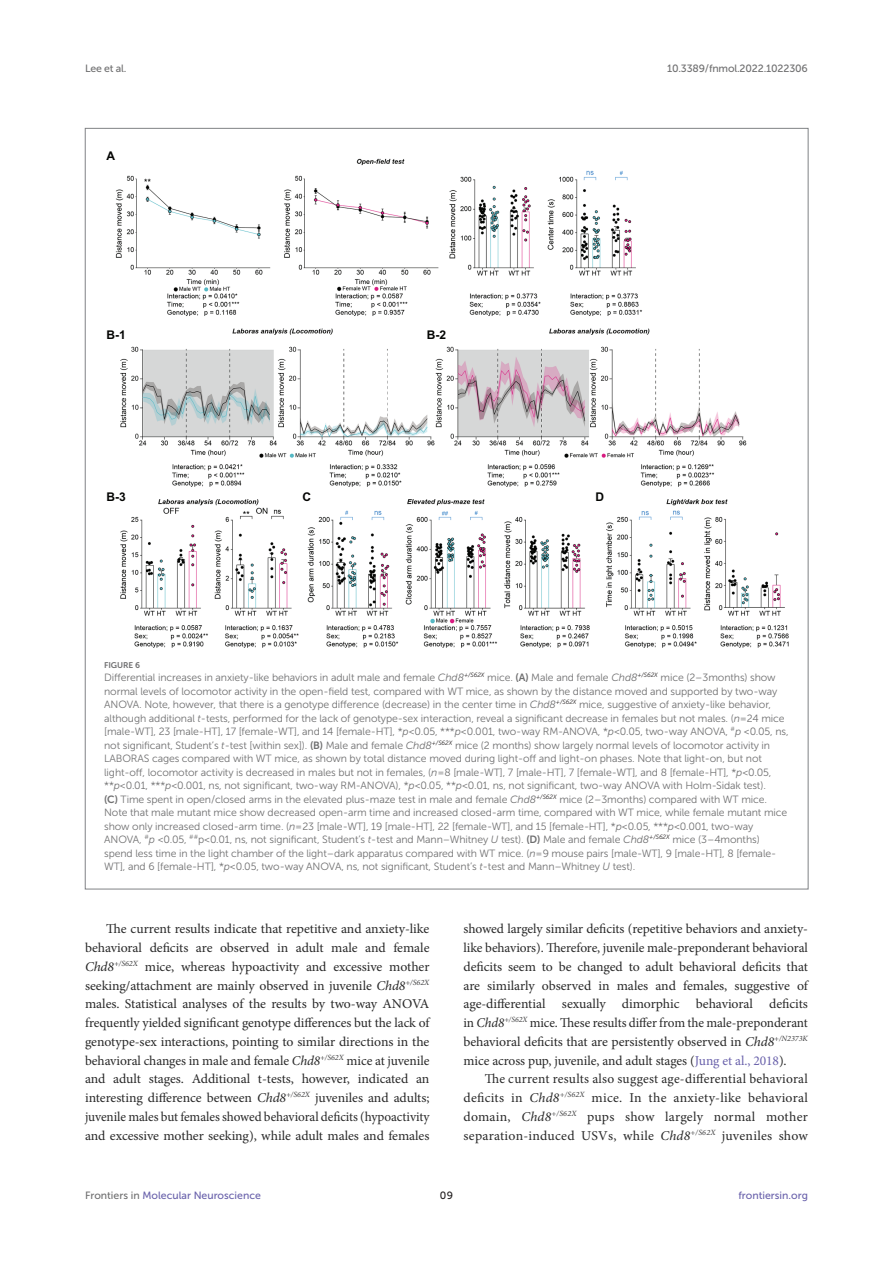
<style>
.page{position:relative;width:893px;height:1263px;background:#fff}
.page>*{position:absolute;margin:0;border:0;box-sizing:border-box;transform-origin:0 0}
.TEXT{font:13.5px/18.8px "Minion Pro";letter-spacing:-.005em;color:#292929;text-align:justify}
.t1{font:700 12px "Arial";color:#040503}
.FIG_LEG{font:10.5px/13.5px "Museo Sans 300";letter-spacing:-.01em;color:#6f6f70}
.t2{font:10.5px "Museo Sans 500";color:#6961ab}
.t3{font:10.5px "Museo Sans 500";letter-spacing:-.015em;color:#6f6f70}
.t4{font:10.5px "Museo Sans 500";color:#231f20}
.FIG_HD{font:8.25px "Museo Sans 700";letter-spacing:-.01em;color:#6f6f70}
.s1{font-style:italic}
.s2{font-family:"Museo Sans 700"}
.s3{color:#6961ab}
.s4{color:#6f6f70}
</style>
<div class="page">
<img style="left:115px;top:158px;width:674px;height:490px">
<p class="t3" style="left:85px;top:63px;width:43px">Lee et al.</p>
<p class="t3" style="left:667px;top:63px;width:142px">10.3389/fnmol.2022.1022306</p>
<p class="t1" style="left:106px;top:147px;width:10px">A</p>
<p class="t1" style="left:106px;top:326px;width:21px">B-1</p>
<p class="t1" style="left:427px;top:326px;width:21px">B-2</p>
<p class="t1" style="left:106px;top:488px;width:21px">B-3</p>
<p class="t1" style="left:303px;top:488px;width:10px">C</p>
<p class="t1" style="left:595px;top:488px;width:10px">D</p>
<p class="FIG_HD" style="left:104px;top:660px;width:37px">FIGURE 6</p>
<p class="FIG_LEG" style="left:104px;top:671px;width:686px">Differential increases in anxiety-like behaviors in adult male and female <span class="s1">Chd8</span><sup>+/S62X</sup> mice. <span class="s2">(A)</span> Male and female <span class="s1">Chd8</span><sup>+/S62X</sup> mice (2–3 months) show normal levels of locomotor activity in the open-field test, compared with WT mice, as shown by the distance moved and supported by two-way ANOVA. Note, however, that there is a genotype difference (decrease) in the center time in <span class="s1">Chd8</span><sup>+/S62X</sup> mice, suggestive of anxiety-like behavior, although additional <span class="s1">t</span>-tests, performed for the lack of genotype-sex interaction, reveal a significant decrease in females but not males. (<span class="s1">n</span> = 24 mice [male-WT], 23 [male-HT], 17 [female-WT], and 14 [female-HT], *<span class="s1">p</span> &lt; 0.05, ***<span class="s1">p</span> &lt; 0.001, two-way RM-ANOVA, *<span class="s1">p</span> &lt; 0.05, two-way ANOVA, <sup>#</sup><span class="s1">p</span> &lt; 0.05, ns, not significant, Student’s <span class="s1">t</span>-test [within sex]). <span class="s2">(B)</span> Male and female <span class="s1">Chd8</span><sup>+/S62X</sup> mice (2 months) show largely normal levels of locomotor activity in LABORAS cages compared with WT mice, as shown by total distance moved during light-off and light-on phases. Note that light-on, but not light-off, locomotor activity is decreased in males but not in females, (<span class="s1">n</span> = 8 [male-WT], 7 [male-HT], 7 [female-WT], and 8 [female-HT], *<span class="s1">p</span> &lt; 0.05, **<span class="s1">p</span> &lt; 0.01, ***<span class="s1">p</span> &lt; 0.001, ns, not significant, two-way RM-ANOVA), *<span class="s1">p</span> &lt; 0.05, **<span class="s1">p</span> &lt; 0.01, ns, not significant, two-way ANOVA with Holm-Sidak test).<br><span class="s2">(C)</span> Time spent in open/closed arms in the elevated plus-maze test in male and female <span class="s1">Chd8</span><sup>+/S62X</sup> mice (2–3 months) compared with WT mice.<br>Note that male mutant mice show decreased open-arm time and increased closed-arm time, compared with WT mice, while female mutant mice show only increased closed-arm time. (<span class="s1">n</span> = 23 [male-WT], 19 [male-HT], 22 [female-WT], and 15 [female-HT], *<span class="s1">p</span> &lt; 0.05, ***<span class="s1">p</span> &lt; 0.001, two-way ANOVA, <sup>#</sup><span class="s1">p</span> &lt; 0.05, <sup>##</sup>p &lt; 0.01, ns, not significant, Student’s <span class="s1">t</span>-test and Mann–Whitney <span class="s1">U</span> test). <span class="s2">(D)</span> Male and female <span class="s1">Chd8</span><sup>+/S62X</sup> mice (3–4 months) spend less time in the light chamber of the light–dark apparatus compared with WT mice. (<span class="s1">n</span> = 9 mouse pairs [male-WT], 9 [male-HT], 8 [female-WT], and 6 [female-HT], *<span class="s1">p</span> &lt; 0.05, two-way ANOVA, ns, not significant, Student’s <span class="s1">t</span>-test and Mann–Whitney <span class="s1">U</span> test).</p>
<p class="TEXT" style="left:85px;top:920px;width:346px;text-indent:21px">The current results indicate that repetitive and anxiety-like behavioral deficits are observed in adult male and female <span class="s1">Chd8</span><sup>+/S62X</sup> mice, whereas hypoactivity and excessive mother seeking/attachment are mainly observed in juvenile <span class="s1">Chd8</span><sup>+/S62X </sup>males. Statistical analyses of the results by two-way ANOVA frequently yielded significant genotype differences but the lack of genotype-sex interactions, pointing to similar directions in the behavioral changes in male and female <span class="s1">Chd8</span><sup>+/S62X</sup> mice at juvenile and adult stages. Additional t-tests, however, indicated an interesting difference between <span class="s1">Chd8</span><sup>+/S62X</sup> juveniles and adults; juvenile males but females showed behavioral deficits (hypoactivity and excessive mother seeking), while adult males and females</p>
<p class="TEXT" style="left:463px;top:920px;width:346px">showed largely similar deficits (repetitive behaviors and anxiety&shy;like behaviors). Therefore, juvenile male-preponderant behavioral deficits seem to be changed to adult behavioral deficits that are similarly observed in males and females, suggestive of age-differential sexually dimorphic behavioral deficits in <span class="s1">Chd8</span><sup>+/S62X</sup> mice. These results differ from the male-preponderant behavioral deficits that are persistently observed in <span class="s1">Chd8</span><sup>+/N2373K </sup>mice across pup, juvenile, and adult stages (<span class="s3">Jung et al., 2018</span>).</p>
<p class="TEXT" style="left:463px;top:1070px;width:346px;text-indent:21px">The current results also suggest age-differential behavioral deficits in <span class="s1">Chd8</span><sup>+/S62X</sup> mice. In the anxiety-like behavioral domain, <span class="s1">Chd8</span><sup>+/S62X</sup> pups show largely normal mother separation-induced USVs, while <span class="s1">Chd8</span><sup>+/S62X</sup> juveniles show</p>
<p class="t2" style="left:85px;top:1190px;width:177px"><span class="s4">Frontiers in</span> Molecular Neuroscience</p>
<p class="t4" style="left:440px;top:1190px;width:15px">09</p>
<p class="t2" style="left:738px;top:1190px;width:71px">frontiersin.org</p>
</div>
